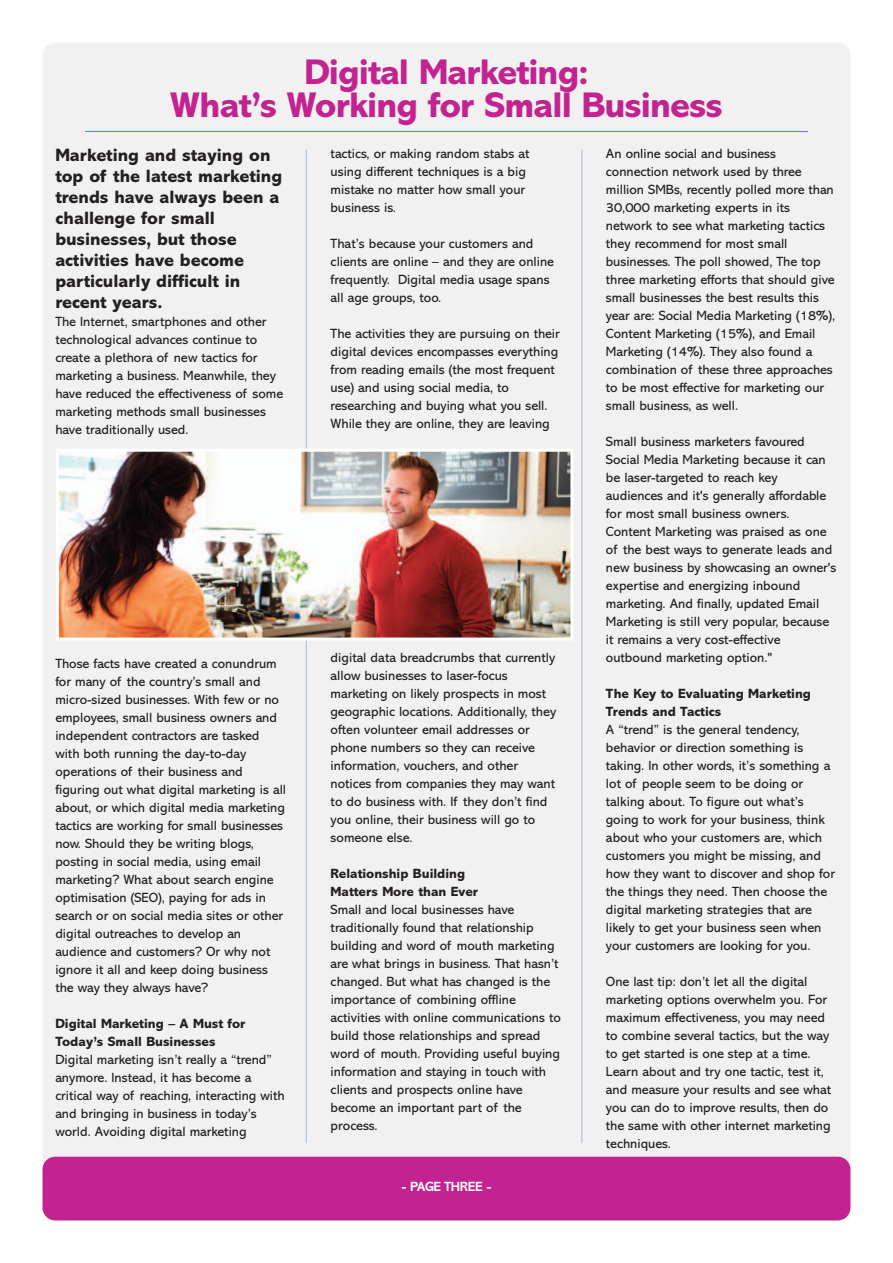
<style>
.page{position:relative;width:893px;height:1263px;background:#fff}
.page>*{position:absolute;margin:0;border:0;box-sizing:border-box;transform-origin:0 0}
.t1{font:800 36px/33px "Abadi";letter-spacing:-.025em;color:#c32390;text-align:center}
.t2{font:800 18px/21px "Abadi";color:#231f20}
.t3{font:13.5px/18px "Abadi";color:#231f20}
.t4{font:800 13.5px/18px "Abadi";color:#231f20}
.t5{font:700 13.5px "Abadi";letter-spacing:-.025em;color:#fff}
</style>
<div class="page">
<div style="left:43px;top:43px;width:807px;height:1177px;background:#f1f1f1;border-radius:13px"></div>
<div style="left:43px;top:1157px;width:807px;height:63px;background:#c32390;border-radius:13px"></div>
<hr style="left:306px;top:149px;width:1px;height:994px;background:#a4bdd9">
<hr style="left:582px;top:149px;width:1px;height:994px;background:#a4bdd9">
<hr style="left:85px;top:131px;width:723px;height:1px;background:#00b0c4">
<img style="left:60px;top:453px;width:509px;height:183px">
<div style="left:56px;top:449px;width:517px;height:191px;border:3px solid #fff"></div>
<h1 class="t1" style="left:170px;top:59px;width:554px">Digital Marketing:<br>What’s Working for Small Business</h1>
<h2 class="t2" style="left:55px;top:146px;width:228px">Marketing and staying on top of the latest marketing trends have always been a challenge for small businesses, but those activities have become particularly difficult in recent years.</h2>
<p class="t3" style="left:55px;top:314px;width:229px">The Internet, smartphones and other technological advances continue to create a plethora of new tactics for marketing a business. Meanwhile, they have reduced the effectiveness of some marketing methods small businesses have traditionally used.</p>
<p class="t3" style="left:331px;top:146px;width:200px">tactics, or making random stabs at using different techniques is a big mistake no matter how small your business is.</p>
<p class="t3" style="left:331px;top:236px;width:225px">That’s because your customers and clients are online – and they are online frequently. Digital media usage spans all age groups, too.</p>
<p class="t3" style="left:331px;top:326px;width:231px">The activities they are pursuing on their digital devices encompasses everything from reading emails (the most frequent use) and using social media, to researching and buying what you sell.<br>While they are online, they are leaving</p>
<p class="t3" style="left:55px;top:656px;width:232px">Those facts have created a conundrum for many of the country’s small and micro-sized businesses. With few or no employees, small business owners and independent contractors are tasked with both running the day-to-day operations of their business and figuring out what digital marketing is all about, or which digital media marketing tactics are working for small businesses now. Should they be writing blogs, posting in social media, using email marketing? What about search engine optimisation (SEO), paying for ads in search or on social media sites or other digital outreaches to develop an audience and customers? Or why not ignore it all and keep doing business the way they always have?</p>
<p class="t4" style="left:55px;top:1016px;width:192px">Digital Marketing – A Must for<br>Today’s Small Businesses</p>
<p class="t3" style="left:55px;top:1052px;width:231px">Digital marketing isn’t really a “trend” anymore. Instead, it has become a critical way of reaching, interacting with and bringing in business in today’s world. Avoiding digital marketing</p>
<p class="t3" style="left:331px;top:650px;width:227px">digital data breadcrumbs that currently allow businesses to laser-focus marketing on likely prospects in most geographic locations. Additionally, they often volunteer email addresses or phone numbers so they can receive information, vouchers, and other notices from companies they may want to do business with. If they don’t find you online, their business will go to someone else.</p>
<p class="t4" style="left:331px;top:866px;width:149px">Relationship Building<br>Matters More than Ever</p>
<p class="t3" style="left:331px;top:902px;width:232px">Small and local businesses have traditionally found that relationship building and word of mouth marketing are what brings in business. That hasn’t changed. But what has changed is the importance of combining offline activities with online communications to build those relationships and spread word of mouth. Providing useful buying information and staying in touch with clients and prospects online have become an important part of the process.</p>
<p class="t5" style="left:401px;top:1182px;width:91px">- PAGE THREE -</p>
<p class="t3" style="left:606px;top:146px;width:231px">An online social and business connection network used by three million SMBs, recently polled more than 30,000 marketing experts in its network to see what marketing tactics they recommend for most small businesses. The poll showed, The top three marketing efforts that should give small businesses the best results this year are: Social Media Marketing (18%), Content Marketing (15%), and Email Marketing (14%). They also found a combination of these three approaches to be most effective for marketing our small business, as well.</p>
<p class="t3" style="left:606px;top:434px;width:232px">Small business marketers favoured Social Media Marketing because it can be laser-targeted to reach key audiences and it's generally affordable for most small business owners.<br>Content Marketing was praised as one of the best ways to generate leads and new business by showcasing an owner's expertise and energizing inbound marketing. And finally, updated Email Marketing is still very popular, because it remains a very cost-effective outbound marketing option."</p>
<p class="t4" style="left:606px;top:686px;width:207px">The Key to Evaluating Marketing<br>Trends and Tactics</p>
<p class="t3" style="left:606px;top:722px;width:230px">A “trend” is the general tendency, behavior or direction something is taking. In other words, it’s something a lot of people seem to be doing or talking about. To figure out what’s going to work for your business, think about who your customers are, which customers you might be missing, and how they want to discover and shop for the things they need. Then choose the digital marketing strategies that are likely to get your business seen when your customers are looking for you.</p>
<p class="t3" style="left:606px;top:974px;width:227px">One last tip: don’t let all the digital marketing options overwhelm you. For maximum effectiveness, you may need to combine several tactics, but the way to get started is one step at a time.<br>Learn about and try one tactic, test it, and measure your results and see what you can do to improve results, then do the same with other internet marketing techniques.</p>
</div>
